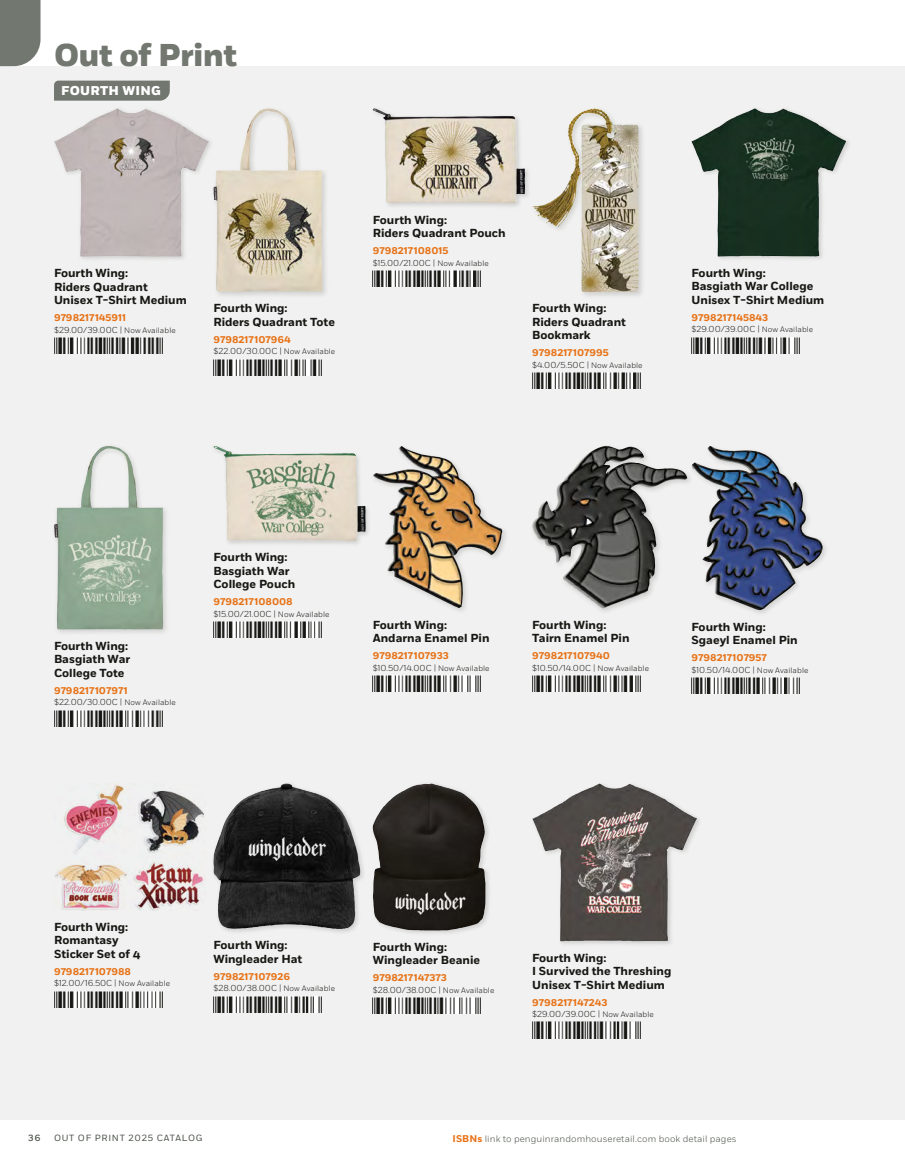
<style>
.page{position:relative;width:905px;height:1175px;background:#fff}
.page>*{position:absolute;margin:0;border:0;box-sizing:border-box;transform-origin:0 0}
.t1{font:800 31.5px "Fort";letter-spacing:-.01em;color:#72776f}
.t2{font:800 12.75px "Fort";letter-spacing:.02em;color:#fff}
.t3{font:700 11.7px/13.5px "Fort";color:#171714}
.t4{font:700 9.75px "Fort";color:#e77216}
.t5{font:300 9.3px "Fort";letter-spacing:.01em;color:#484f46}
.t6{font:9px "Fort";letter-spacing:.08em;color:#484f46}
.t7{font:500 9px "Fort";color:#484f46}
.t8{font:300 8.7px "Fort";color:#171714}
.s1{font-size:7.8px}
.s2{font-weight:700;font-size:9.75px;color:#e77216}
</style>
<div class="page">
<div style="left:0;top:66px;width:904px;height:1053px;background:#f1f1f1"></div>
<div style="left:0;top:0;width:40px;height:66px;background:#72776f"></div>
<img style="left:55px;top:783px;width:149px;height:127px">
<img style="left:54px;top:991px;width:108px;height:16px">
<div style="left:211px;top:781px;width:155px;height:154px;background:#484f46;opacity:.2"></div>
<img style="left:213px;top:784px;width:147px;height:145px">
<img style="left:213px;top:996px;width:108px;height:16px">
<div style="left:370px;top:781px;width:121px;height:155px;background:#484f46;opacity:.2"></div>
<img style="left:373px;top:783px;width:112px;height:147px">
<img style="left:373px;top:997px;width:108px;height:16px">
<div style="left:530px;top:781px;width:172px;height:166px;background:#484f46;opacity:.2"></div>
<img style="left:532px;top:783px;width:165px;height:158px">
<img style="left:532px;top:1021px;width:108px;height:17px">
<div style="left:52px;top:443px;width:118px;height:193px;background:#484f46;opacity:.2"></div>
<img style="left:54px;top:446px;width:109px;height:183px">
<img style="left:54px;top:710px;width:108px;height:16px">
<div style="left:212px;top:444px;width:159px;height:103px;background:#484f46;opacity:.2"></div>
<img style="left:213px;top:446px;width:58px;height:94px">
<img style="left:213px;top:621px;width:108px;height:16px">
<div style="left:370px;top:443px;width:138px;height:171px;background:#f1f1f1"></div>
<img style="left:373px;top:446px;width:129px;height:162px">
<img style="left:373px;top:675px;width:108px;height:16px">
<img style="left:532px;top:446px;width:155px;height:162px">
<img style="left:532px;top:675px;width:108px;height:16px">
<img style="left:691px;top:446px;width:131px;height:164px">
<img style="left:691px;top:677px;width:108px;height:16px">
<div style="left:52px;top:106px;width:162px;height:156px;background:#484f46;opacity:.2"></div>
<img style="left:54px;top:110px;width:155px;height:147px">
<img style="left:54px;top:337px;width:108px;height:16px">
<div style="left:211px;top:106px;width:118px;height:193px;background:#484f46;opacity:.2"></div>
<img style="left:213px;top:108px;width:109px;height:184px">
<img style="left:213px;top:359px;width:108px;height:16px">
<div style="left:371px;top:106px;width:159px;height:103px;background:#484f46;opacity:.2"></div>
<img style="left:373px;top:108px;width:152px;height:95px">
<img style="left:373px;top:270px;width:108px;height:17px">
<div style="left:530px;top:106px;width:115px;height:193px;background:#484f46;opacity:.2"></div>
<img style="left:532px;top:108px;width:61px;height:103px">
<img style="left:532px;top:373px;width:108px;height:16px">
<div style="left:689px;top:106px;width:162px;height:156px;background:#484f46;opacity:.2"></div>
<img style="left:691px;top:109px;width:155px;height:147px">
<img style="left:691px;top:337px;width:108px;height:16px">
<div style="left:54px;top:81px;width:116px;height:20px;background:#72776f"></div>
<h1 class="t1" style="left:54px;top:36px;width:184px">Out of Print</h1>
<p class="t2" style="left:61px;top:83px;width:101px">FOURTH WING</p>
<p class="t3" style="left:54px;top:267px;width:134px">Fourth Wing:<br>Riders Quadrant<br>Unisex T-Shirt Medium</p>
<p class="t4" style="left:54px;top:311px;width:74px">9798217145911</p>
<p class="t8" style="left:54px;top:324px;width:123px">$29.00/39.00C | <span class="s1">Now Available</span></p>
<p class="t3" style="left:213px;top:302px;width:123px">Fourth Wing:<br>Riders Quadrant Tote</p>
<p class="t4" style="left:213px;top:333px;width:79px">9798217107964</p>
<p class="t8" style="left:213px;top:346px;width:123px">$22.00/30.00C | <span class="s1">Now Available</span></p>
<p class="t3" style="left:373px;top:213px;width:134px">Fourth Wing:<br>Riders Quadrant Pouch</p>
<p class="t4" style="left:373px;top:245px;width:77px">9798217108015</p>
<p class="t8" style="left:373px;top:258px;width:117px">$15.00/21.00C | <span class="s1">Now Available</span></p>
<p class="t3" style="left:532px;top:302px;width:95px">Fourth Wing:<br>Riders Quadrant<br>Bookmark</p>
<p class="t4" style="left:532px;top:347px;width:78px">9798217107995</p>
<p class="t8" style="left:532px;top:360px;width:112px">$4.00/5.50C | <span class="s1">Now Available</span></p>
<p class="t3" style="left:691px;top:266px;width:134px">Fourth Wing:<br>Basgiath War College<br>Unisex T-Shirt Medium</p>
<p class="t4" style="left:691px;top:311px;width:78px">9798217145843</p>
<p class="t8" style="left:691px;top:324px;width:123px">$29.00/39.00C | <span class="s1">Now Available</span></p>
<p class="t3" style="left:54px;top:639px;width:78px">Fourth Wing:<br>Basgiath War<br>College Tote</p>
<p class="t4" style="left:54px;top:684px;width:75px">9798217107971</p>
<p class="t8" style="left:54px;top:697px;width:123px">$22.00/30.00C | <span class="s1">Now Available</span></p>
<p class="t3" style="left:213px;top:551px;width:83px">Fourth Wing:<br>Basgiath War<br>College Pouch</p>
<p class="t4" style="left:213px;top:596px;width:81px">9798217108008</p>
<p class="t8" style="left:213px;top:608px;width:117px">$15.00/21.00C | <span class="s1">Now Available</span></p>
<p class="t3" style="left:373px;top:618px;width:118px">Fourth Wing:<br>Andarna Enamel Pin</p>
<p class="t4" style="left:373px;top:649px;width:78px">9798217107933</p>
<p class="t8" style="left:373px;top:662px;width:118px">$10.50/14.00C | <span class="s1">Now Available</span></p>
<p class="t3" style="left:532px;top:618px;width:99px">Fourth Wing:<br>Tairn Enamel Pin</p>
<p class="t4" style="left:532px;top:650px;width:79px">9798217107940</p>
<p class="t8" style="left:532px;top:662px;width:118px">$10.50/14.00C | <span class="s1">Now Available</span></p>
<p class="t3" style="left:691px;top:620px;width:108px">Fourth Wing:<br>Sgaeyl Enamel Pin</p>
<p class="t4" style="left:691px;top:651px;width:77px">9798217107957</p>
<p class="t8" style="left:691px;top:664px;width:118px">$10.50/14.00C | <span class="s1">Now Available</span></p>
<p class="t3" style="left:54px;top:920px;width:88px">Fourth Wing:<br>Romantasy<br>Sticker Set of 4</p>
<p class="t4" style="left:54px;top:965px;width:79px">9798217107988</p>
<p class="t8" style="left:54px;top:978px;width:118px">$12.00/16.50C | <span class="s1">Now Available</span></p>
<p class="t3" style="left:213px;top:939px;width:90px">Fourth Wing:<br>Wingleader Hat</p>
<p class="t4" style="left:213px;top:970px;width:78px">9798217107926</p>
<p class="t8" style="left:213px;top:983px;width:123px">$28.00/38.00C | <span class="s1">Now Available</span></p>
<p class="t3" style="left:373px;top:940px;width:109px">Fourth Wing:<br>Wingleader Beanie</p>
<p class="t4" style="left:373px;top:972px;width:76px">9798217147373</p>
<p class="t8" style="left:373px;top:984px;width:123px">$28.00/38.00C | <span class="s1">Now Available</span></p>
<p class="t3" style="left:532px;top:951px;width:141px">Fourth Wing:<br>I Survived the Threshing<br>Unisex T-Shirt Medium</p>
<p class="t4" style="left:532px;top:996px;width:77px">9798217147243</p>
<p class="t8" style="left:532px;top:1009px;width:123px">$29.00/39.00C | <span class="s1">Now Available</span></p>
<p class="t7" style="left:28px;top:1132px;width:14px">36</p>
<p class="t6" style="left:54px;top:1132px;width:150px">OUT OF PRINT 2025 CATALOG</p>
<p class="t5" style="left:452px;top:1133px;width:286px"><span class="s2">ISBNs</span> link to penguinrandomhouseretail.com book detail pages</p>
</div>
